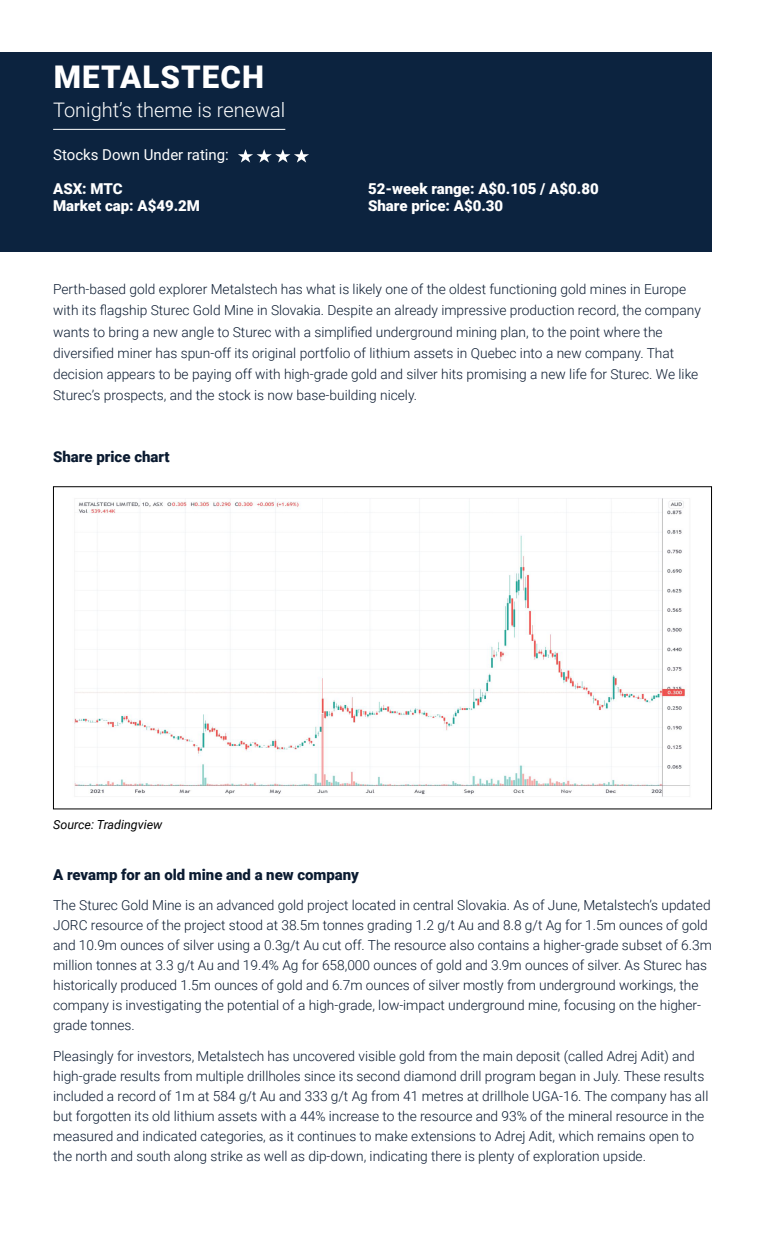
<style>
.page{position:relative;width:765px;height:1260px;background:#fff}
.page>*{position:absolute;margin:0;border:0;box-sizing:border-box;transform-origin:0 0}
.t1{font:900 31.25px "Roboto";letter-spacing:.035em;color:#fff}
.t2{font:300 20px "Roboto";color:#fff}
.t3{font:900 15px "Roboto";color:#fff}
.t4{font:900 15px "Roboto";color:#0b1b31}
.t5{font:15px "Roboto";color:#fff}
.t6{font:300 13.75px/20px "Roboto";color:#0b1b31}
.t7{font:italic 12.5px "Roboto";color:#000}
</style>
<div class="page">
<div style="left:0;top:52px;width:712px;height:200px;background:#0c233f"></div>
<hr style="left:53px;top:129px;width:232px;height:1px;background:#fff">
<svg style="left:238px;top:149px;width:71px;height:14px"></svg>
<img style="left:72px;top:498px;width:618px;height:299px">
<h1 class="t1" style="left:54px;top:55px;width:212px">METALSTECH</h1>
<h2 class="t2" style="left:53px;top:96px;width:234px">Tonight’s theme is renewal</h2>
<p class="t5" style="left:53px;top:144px;width:177px">Stocks Down Under rating:</p>
<p class="t3" style="left:53px;top:179px;width:71px">ASX: MTC</p>
<p class="t3" style="left:368px;top:179px;width:232px">52-week range: A$0.105 / A$0.80</p>
<p class="t3" style="left:53px;top:195px;width:148px">Market cap: A$49.2M</p>
<p class="t3" style="left:368px;top:195px;width:137px">Share price: A$0.30</p>
<p class="t6" style="left:53px;top:278px;width:649px;line-height:21.2px">Perth-based gold explorer Metalstech has what is likely one of the oldest functioning gold mines in Europe with its flagship Sturec Gold Mine in Slovakia. Despite an already impressive production record, the company wants to bring a new angle to Sturec with a simplified underground mining plan, to the point where the diversified miner has spun-off its original portfolio of lithium assets in Quebec into a new company. That decision appears to be paying off with high-grade gold and silver hits promising a new life for Sturec. We like Sturec’s prospects, and the stock is now base-building nicely.</p>
<p class="t4" style="left:53px;top:446px;width:118px">Share price chart</p>
<p class="t7" style="left:53px;top:816px;width:111px">Source: Tradingview</p>
<p class="t4" style="left:53px;top:864px;width:307px">A revamp for an old mine and a new company</p>
<p class="t6" style="left:53px;top:895px;width:660px">The Sturec Gold Mine is an advanced gold project located in central Slovakia. As of June, Metalstech’s updated JORC resource of the project stood at 38.5m tonnes grading 1.2 g/t Au and 8.8 g/t Ag for 1.5m ounces of gold and 10.9m ounces of silver using a 0.3g/t Au cut off. The resource also contains a higher-grade subset of 6.3m million tonnes at 3.3 g/t Au and 19.4% Ag for 658,000 ounces of gold and 3.9m ounces of silver. As Sturec has historically produced 1.5m ounces of gold and 6.7m ounces of silver mostly from underground workings, the company is investigating the potential of a high-grade, low-impact underground mine, focusing on the higher&shy;grade tonnes.</p>
<p class="t6" style="left:53px;top:1045px;width:657px">Pleasingly for investors, Metalstech has uncovered visible gold from the main deposit (called Adrej Adit) and high-grade results from multiple drillholes since its second diamond drill program began in July. These results included a record of 1m at 584 g/t Au and 333 g/t Ag from 41 metres at drillhole UGA-16. The company has all but forgotten its old lithium assets with a 44% increase to the resource and 93% of the mineral resource in the measured and indicated categories, as it continues to make extensions to Adrej Adit, which remains open to the north and south along strike as well as dip-down, indicating there is plenty of exploration upside.</p>
</div>
